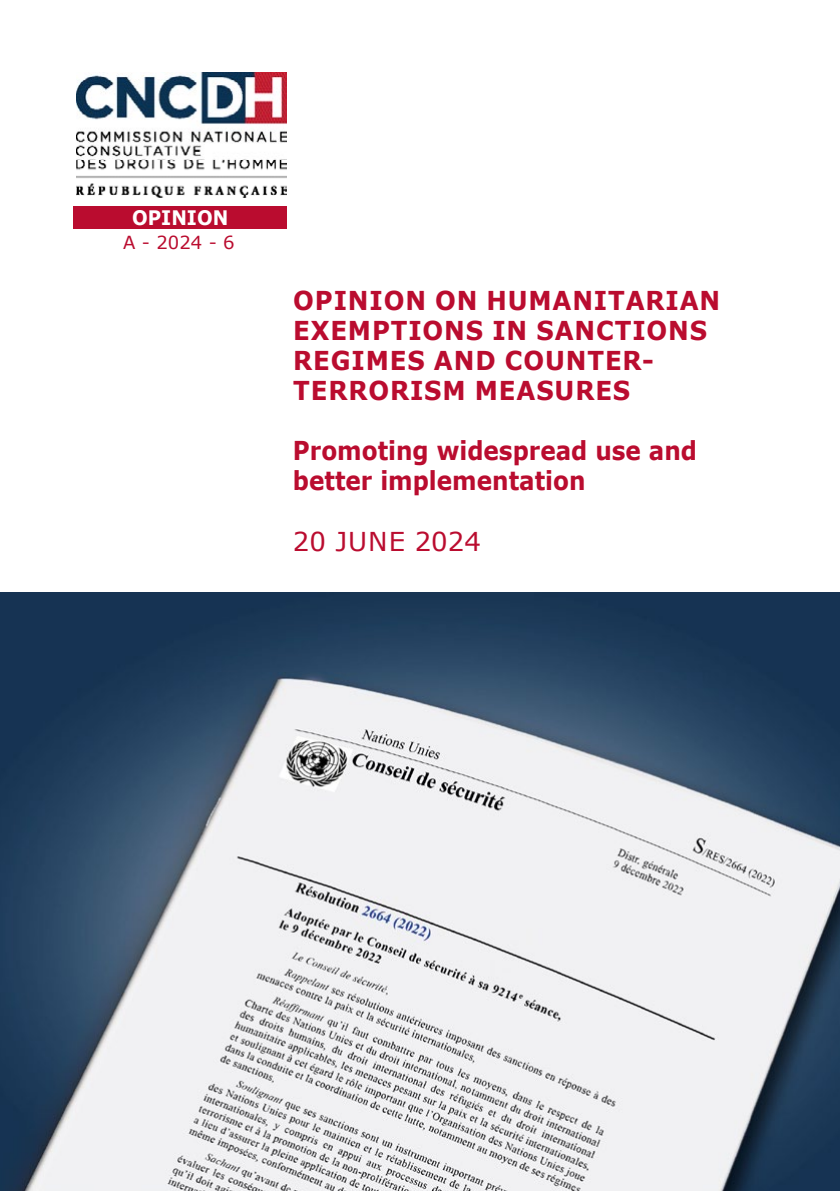
<style>
.page{position:relative;width:840px;height:1191px;background:#fff}
.page>*{position:absolute;margin:0;border:0;box-sizing:border-box;transform-origin:0 0}
.H_-_Titre_de_l_avis{font:700 26px/30px "Verdana";letter-spacing:.035em;color:#ba0c2f;scale:.94 1}
.H_-_Titre_de_l_avis-2{font:700 26px/30px "Verdana";color:#ba0c2f;scale:.89 1}
.H_-_Titre_de_l_avis-3{font:26px "Verdana";color:#ba0c2f}
.Numéro_du_document{font:700 20px "Verdana";color:#fff;scale:.92 1}
.Numéro_du_document-2{font:18px "Verdana";color:#ba0c2f}
</style>
<div class="page">
<img style="left:77px;top:72px;width:210px;height:125px">
<div style="left:73px;top:206px;width:214px;height:22px;background:#ba0c2f"></div>
<img style="left:0;top:593px;width:839px;height:598px">
<p class="Numéro_du_document" style="left:132px;top:203px;width:106px">OPINION</p>
<p class="Numéro_du_document-2" style="left:123px;top:230px;width:113px">A - 2024 - 6</p>
<p class="H_-_Titre_de_l_avis" style="left:293px;top:285px;width:455px">OPINION ON HUMANITARIAN<br>EXEMPTIONS IN SANCTIONS<br>REGIMES AND COUNTER-<br>TERRORISM MEASURES</p>
<p class="H_-_Titre_de_l_avis-2" style="left:293px;top:435px;width:455px">Promoting widespread use and better implementation</p>
<p class="H_-_Titre_de_l_avis-3" style="left:293px;top:523px;width:189px">20 JUNE 2024</p>
</div>
